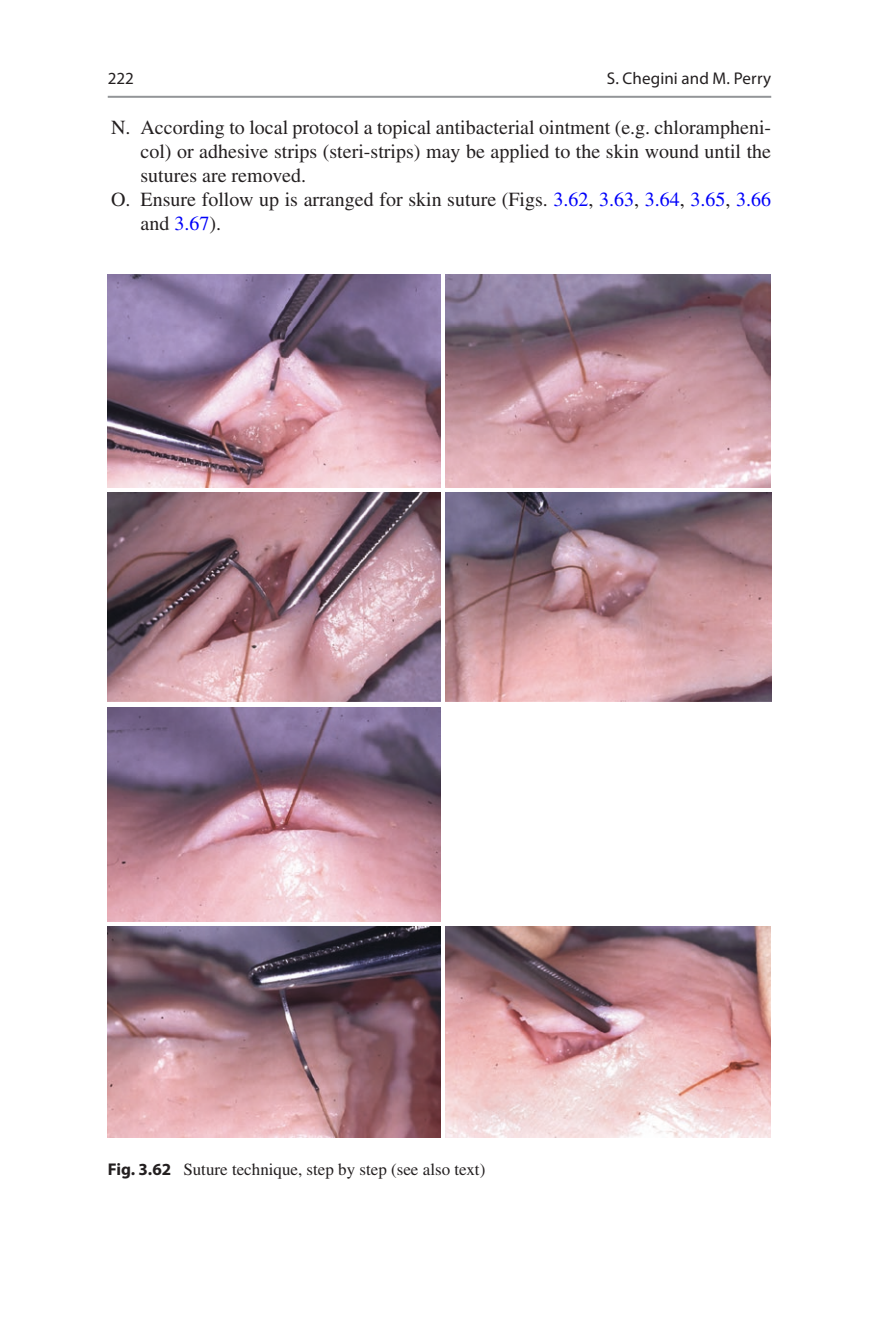
<style>
.page{position:relative;width:879px;height:1333px;background:#fff}
.page>*{position:absolute;margin:0;border:0;box-sizing:border-box;transform-origin:0 0}
.t1{font:20px "Times LT Std";color:#231f20}
.t2{font:17px "Times LT Std";color:#231f20}
.t3{font:17px "Myriad Pro Regular 2";letter-spacing:.005em;color:#231f20}
.t4{font:17px "Myriad Pro";color:#231f20}
.s1{color:#0000fa}
.s2{font-family:"Myriad Pro";font-weight:700}
</style>
<div class="page">
<img style="left:108px;top:274px;width:332px;height:213px">
<img style="left:108px;top:493px;width:332px;height:208px">
<img style="left:446px;top:274px;width:325px;height:213px">
<img style="left:446px;top:493px;width:325px;height:208px">
<img style="left:108px;top:707px;width:332px;height:214px">
<img style="left:108px;top:926px;width:332px;height:211px">
<img style="left:446px;top:926px;width:324px;height:211px">
<hr style="left:108px;top:96px;width:663px;height:2px;background:#939598">
<p class="t3" style="left:607px;top:68px;width:166px">S. Chegini and M. Perry</p>
<p class="t4" style="left:108px;top:68px;width:28px">222</p>
<p class="t1" style="left:111px;top:116px;width:662px">N. According to local protocol a topical antibacterial ointment (e.g. chlorampheni-</p>
<p class="t1" style="left:140px;top:140px;width:632px">col) or adhesive strips (steri-strips) may be applied to the skin wound until the</p>
<p class="t1" style="left:140px;top:164px;width:167px">sutures are removed.</p>
<p class="t1" style="left:111px;top:188px;width:661px">O. Ensure follow up is arranged for skin suture (Figs. <span class="s1">3.62</span>, <span class="s1">3.63</span>, <span class="s1">3.64</span>, <span class="s1">3.65</span>, <span class="s1">3.66</span></p>
<p class="t1" style="left:140px;top:212px;width:82px">and <span class="s1">3.67</span>).</p>
<p class="t2" style="left:108px;top:1159px;width:379px"><span class="s2">Fig. 3.62</span> Suture technique, step by step (see also text)</p>
</div>
